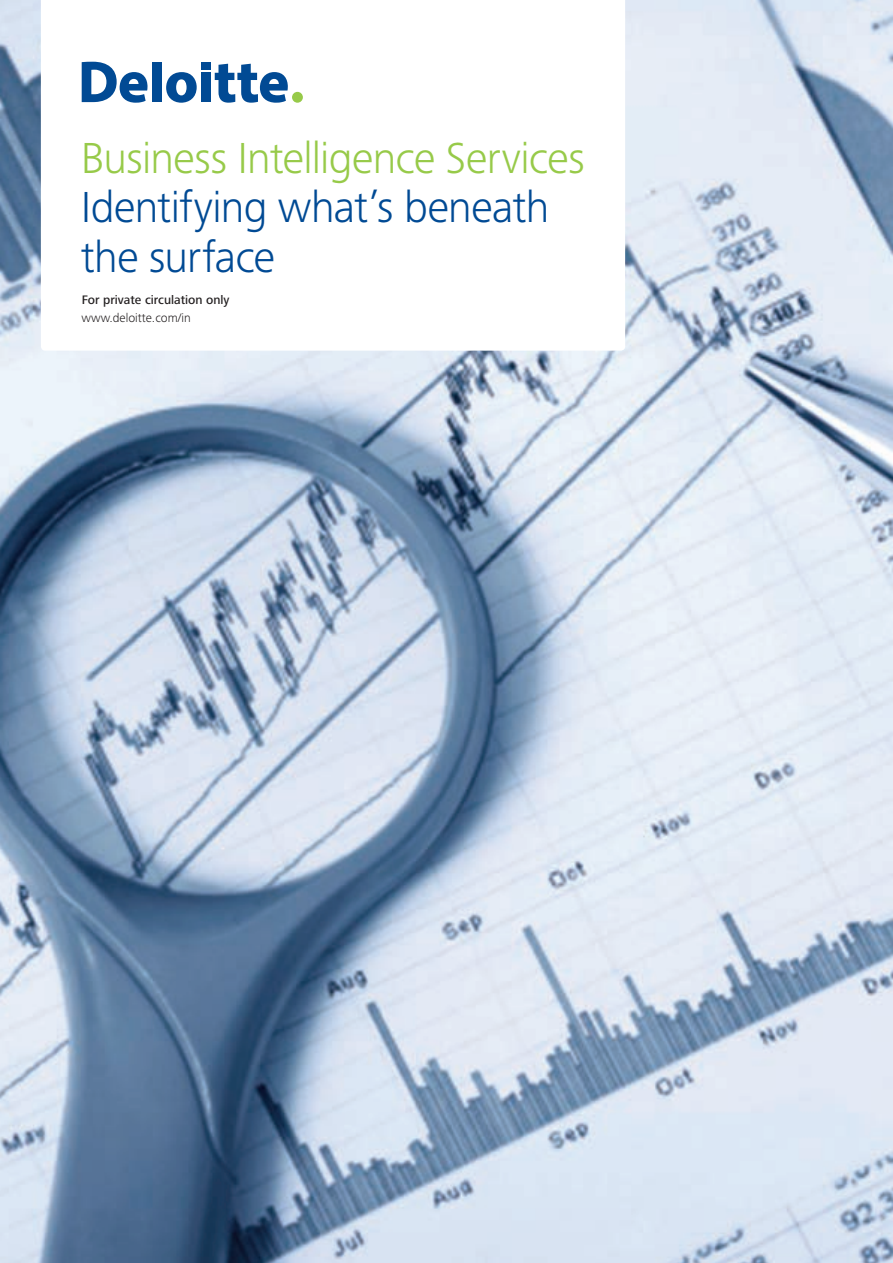
<style>
.page{position:relative;width:893px;height:1263px;background:#fff}
.page>*{position:absolute;margin:0;border:0;box-sizing:border-box;transform-origin:0 0}
.Cover_heading__30-35{font:300 45px/49.5px "Frutiger Next Pro";letter-spacing:-.015em;color:#014a94}
.Cover_heading__30-35-2{font:300 45px "Frutiger Next Pro";letter-spacing:-.02em;color:#97ca49}
.t1{font:500 12.75px "Frutiger Next Pro";color:#231f20}
.t2{font:300 12.75px "Frutiger Next Pro";color:#231f20}
</style>
<div class="page">
<img style="left:0;top:0;width:893px;height:1263px">
<svg style="left:41px;top:0;width:584px;height:351px"></svg>
<div style="left:152px;top:62px;width:10px;height:40px;background:#014a94"></div>
<svg style="left:166px;top:72px;width:31px;height:31px"></svg>
<div style="left:201px;top:73px;width:10px;height:29px;background:#014a94"></div>
<div style="left:201px;top:62px;width:10px;height:8px;background:#014a94"></div>
<svg style="left:215px;top:64px;width:73px;height:39px"></svg>
<div style="left:292px;top:92px;width:11px;height:11px;background:#97ca49;border-radius:50%"></div>
<svg style="left:82px;top:62px;width:65px;height:41px"></svg>
<p class="Cover_heading__30-35-2" style="left:81px;top:132px;width:506px">Business Intelligence Services</p>
<p class="Cover_heading__30-35" style="left:81px;top:182px;width:470px">Identifying what’s beneath the surface</p>
<p class="t1" style="left:82px;top:293px;width:149px">For private circulation only</p>
<p class="t2" style="left:82px;top:311px;width:111px">www.deloitte.com/in</p>
</div>
